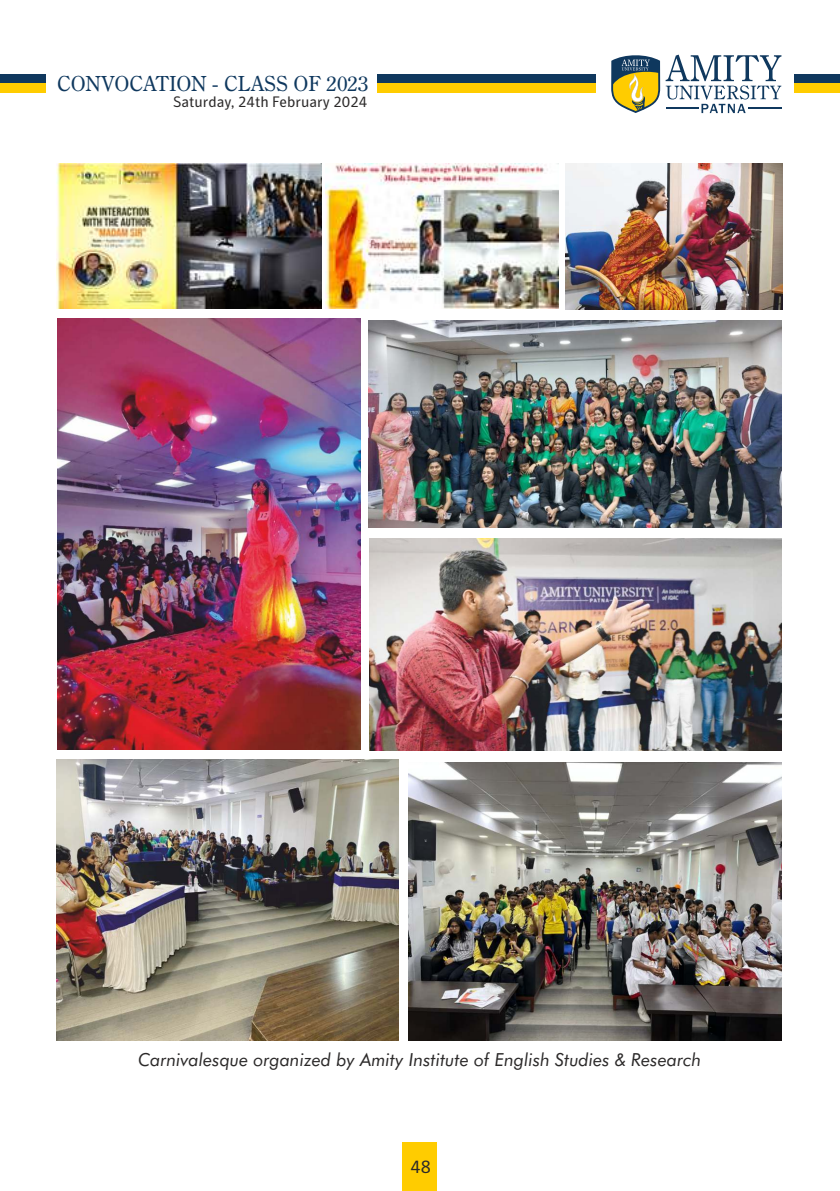
<style>
.page{position:relative;width:840px;height:1191px;background:#fff}
.page>*{position:absolute;margin:0;border:0;box-sizing:border-box;transform-origin:0 0}
.t1{font:20.8px "Century Oldstyle BT";color:#0f385e}
.t2{font:italic 18px "Futura BT";color:#2b2929}
.t3{font:18px "Symantec Sans";color:#2b2929}
.t4{font:15px "Symantec Sans";color:#2b2929}
</style>
<div class="page">
<img style="left:0;top:54px;width:839px;height:1137px">
<p class="t1" style="left:57px;top:75px;width:313px">CONVOCATION - CLASS OF 2023</p>
<p class="t4" style="left:173px;top:96px;width:195px">Saturday, 24th February 2024</p>
<p class="t2" style="left:138px;top:1052px;width:564px">Carnivalesque organized by Amity Institute of English Studies &amp; Research</p>
<p class="t3" style="left:410px;top:1160px;width:22px">48</p>
</div>
